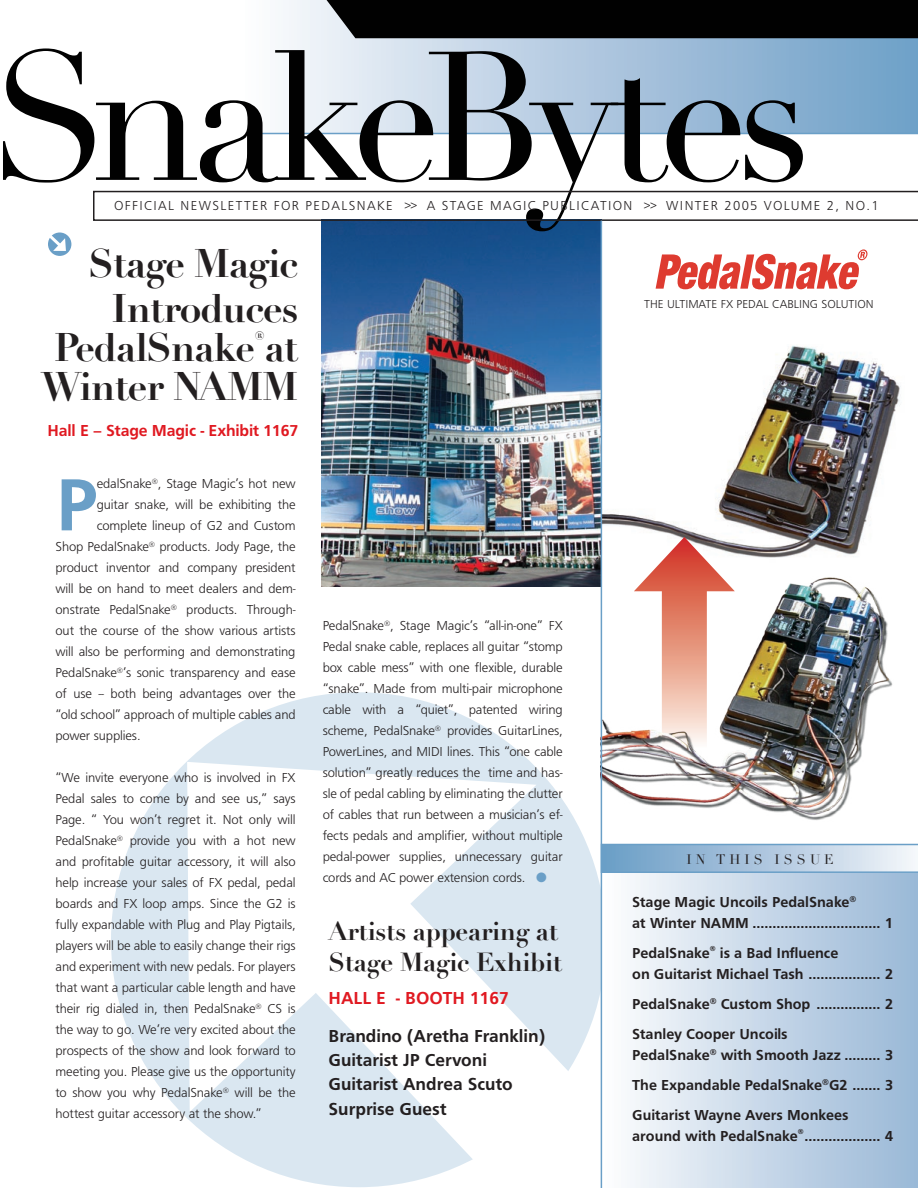
<style>
.page{position:relative;width:918px;height:1188px;background:#fff}
.page>*{position:absolute;margin:0;border:0;box-sizing:border-box;transform-origin:0 0}
.t1{font:180px "Didot";letter-spacing:-.075em;color:#010101}
.t2{font:76.5px "Frugal Sans Bold DTC";color:#6a9fc7}
.t3{font:700 39px/45px "Didot";letter-spacing:-.025em;color:#231f20;text-align:center}
.t4{font:700 25.5px/30.6px "Didot";letter-spacing:-.01em;color:#231f20}
.t5{font:18px/24.5px "Frugal Sans Bold DTC";color:#231f20}
.t6{font:18px "Frugal Sans Bold DTC";color:#e01921}
.t7{font:16.5px "Frugal Sans Bold DTC";letter-spacing:-.01em;color:#e01921}
.t8{font:15px/30px "Frugal Sans Bold DTC";color:#231f20}
.t9{font:13.5px/21px "Frugal Sans Light DTC";letter-spacing:-.01em;color:#231f20;text-align:justify}
.t10{font:13.5px "Frugal Sans Light DTC";letter-spacing:.1em;color:#231f20}
.t11{font:13.5px "Didot";letter-spacing:.3em;color:#231f20}
.t12{font:12px "Frugal Sans Light DTC";color:#231f20}
.t13{font:7.5px "Frugal Sans Bold DTC";color:#231f20}
.s1{color:#6a9fc7}
</style>
<div class="page">
<svg style="left:111px;top:691px;width:525px;height:497px"></svg>
<svg style="left:187px;top:762px;width:349px;height:350px"></svg>
<img style="left:602px;top:344px;width:299px;height:219px">
<svg style="left:634px;top:537px;width:101px;height:33px"></svg>
<img style="left:322px;top:221px;width:279px;height:365px">
<div style="left:602px;top:861px;width:316px;height:327px;background:linear-gradient(to right,#fcfdfe,#98b7d6)"></div>
<img style="left:602px;top:570px;width:291px;height:253px">
<div style="left:242px;top:0;width:676px;height:133px;background:linear-gradient(to right,#fbfafc,#6b9cc5)"></div>
<div style="left:316px;top:0;width:602px;height:38px;background:#010101"></div>
<hr style="left:255px;top:133px;width:663px;height:1px;background:#6a9fc7">
<svg style="left:602px;top:844px;width:316px;height:29px;background:#a6c3dc"></svg>
<svg style="left:93px;top:191px;width:825px;height:30px"></svg>
<div style="left:48px;top:232px;width:23px;height:24px;background:#6a9fc7;border-radius:50%"></div>
<svg style="left:48px;top:232px;width:18px;height:19px"></svg>
<hr style="left:601px;top:221px;width:1px;height:967px;background:#6a9fc7">
<svg style="left:656px;top:249px;width:211px;height:40px"></svg>
<h1 class="t1" style="left:-10px;top:10px;width:824px">SnakeBytes</h1>
<p class="t10" style="left:114px;top:198px;width:766px">OFFICIAL NEWSLETTER FOR PEDALSNAKE &gt;&gt; A STAGE MAGIC PUBLICATION &gt;&gt; WINTER 2005 VOLUME 2, NO.1</p>
<h3 class="t3" style="left:89px;top:242px;width:211px">Stage Magic<br>Introduces</h3>
<h3 class="t3" style="left:41px;top:329px;width:259px;line-height:39px">PedalSnake<sup>®</sup>at<br>Winter NAMM</h3>
<p class="t7" style="left:47px;top:421px;width:252px">Hall E – Stage Magic - Exhibit 1167</p>
<p class="t12" style="left:644px;top:297px;width:231px">THE ULTIMATE FX PEDAL CABLING SOLUTION</p>
<h2 class="t2" style="left:56px;top:461px;width:43px">P</h2>
<p class="t9" style="left:97px;top:473px;width:200px">edalSnake<sup>®</sup>, Stage Magic’s hot new</p>
<p class="t9" style="left:97px;top:494px;width:200px">guitar snake, will be exhibiting the</p>
<p class="t9" style="left:97px;top:515px;width:200px">complete lineup of G2 and Custom</p>
<p class="t9" style="left:56px;top:536px;width:242px">Shop PedalSnake<sup>®</sup> products. Jody Page, the</p>
<p class="t9" style="left:56px;top:557px;width:242px">product inventor and company president</p>
<p class="t9" style="left:56px;top:578px;width:242px">will be on hand to meet dealers and dem-</p>
<p class="t9" style="left:55px;top:599px;width:242px">onstrate PedalSnake<sup>®</sup> products. Through-</p>
<p class="t9" style="left:55px;top:620px;width:242px">out the course of the show various artists</p>
<p class="t9" style="left:55px;top:641px;width:242px">will also be performing and demonstrating</p>
<p class="t9" style="left:55px;top:662px;width:242px">PedalSnake<sup>®</sup>’s sonic transparency and ease</p>
<p class="t9" style="left:56px;top:683px;width:242px">of use -- both being advantages over the</p>
<p class="t9" style="left:56px;top:704px;width:242px">“old school” approach of multiple cables and</p>
<p class="t9" style="left:56px;top:725px;width:87px">power supplies.</p>
<p class="t9" style="left:55px;top:767px;width:242px">“We invite everyone who is involved in FX Pedal sales to come by and see us,” says Page. “ You won’t regret it. Not only will PedalSnake<sup>®</sup> provide you with a hot new and profitable guitar accessory, it will also help increase your sales of FX pedal, pedal boards and FX loop amps. Since the G2 is fully expandable with Plug and Play Pigtails, players will be able to easily change their rigs and experiment with new pedals. For players that want a particular cable length and have their rig dialed in, then PedalSnake<sup>®</sup> CS is the way to go. We’re very excited about the prospects of the show and look forward to meeting you. Please give us the opportunity to show you why PedalSnake<sup>®</sup> will be the hottest guitar accessory at the show.”</p>
<p class="t9" style="left:323px;top:615px;width:242px">PedalSnake<sup>®</sup>, Stage Magic’s “all-in-one” FX Pedal snake cable, replaces all guitar “stomp box cable mess” with one flexible, durable “snake”. Made from multi-pair microphone cable with a “quiet”, patented wiring scheme, PedalSnake<sup>®</sup> provides GuitarLines, PowerLines, and MIDI lines. This “one cable solution” greatly reduces the time and has&shy;sle of pedal cabling by eliminating the clutter of cables that run between a musician’s ef&shy;fects pedals and amplifier, without multiple pedal-power supplies, unnecessary guitar cords and AC power extension cords. <span class="s1">●</span></p>
<h3 class="t4" style="left:328px;top:917px;width:235px">Artists appearing at<br>Stage Magic Exhibit</h3>
<h3 class="t6" style="left:328px;top:988px;width:182px">HALL E - BOOTH 1167</h3>
<h3 class="t5" style="left:328px;top:1023px;width:218px">Brandino (Aretha Franklin)<br>Guitarist JP Cervoni<br>Guitarist Andrea Scuto<br>Surprise Guest</h3>
<p class="t11" style="left:686px;top:851px;width:149px">IN THIS ISSUE</p>
<p class="t8" style="left:632px;top:892px;width:263px;line-height:21px">Stage Magic Uncoils PedalSnake<sup>®<br></sup>at Winter NAMM ................................ 1</p>
<p class="t8" style="left:632px;top:938px;width:79px">PedalSnake</p>
<p class="t13" style="left:710px;top:944px;width:7px">®</p>
<p class="t8" style="left:632px;top:943px;width:263px;line-height:21px;text-indent:88px">is a Bad Influence<br>on Guitarist Michael Tash .................. 2</p>
<p class="t8" style="left:632px;top:989px;width:263px">PedalSnake<sup>®</sup> Custom Shop ................ 2<br>Stanley Cooper Uncoils</p>
<p class="t8" style="left:632px;top:1040px;width:263px;text-align:justify">PedalSnake<sup>®</sup> with Smooth Jazz ......... 3<br>The Expandable PedalSnake<sup>®</sup>G2 ....... 3<br>Guitarist Wayne Avers Monkees</p>
<p class="t8" style="left:632px;top:1121px;width:263px">around with PedalSnake ................... 4</p>
<p class="t13" style="left:798px;top:1127px;width:7px">®</p>
</div>
